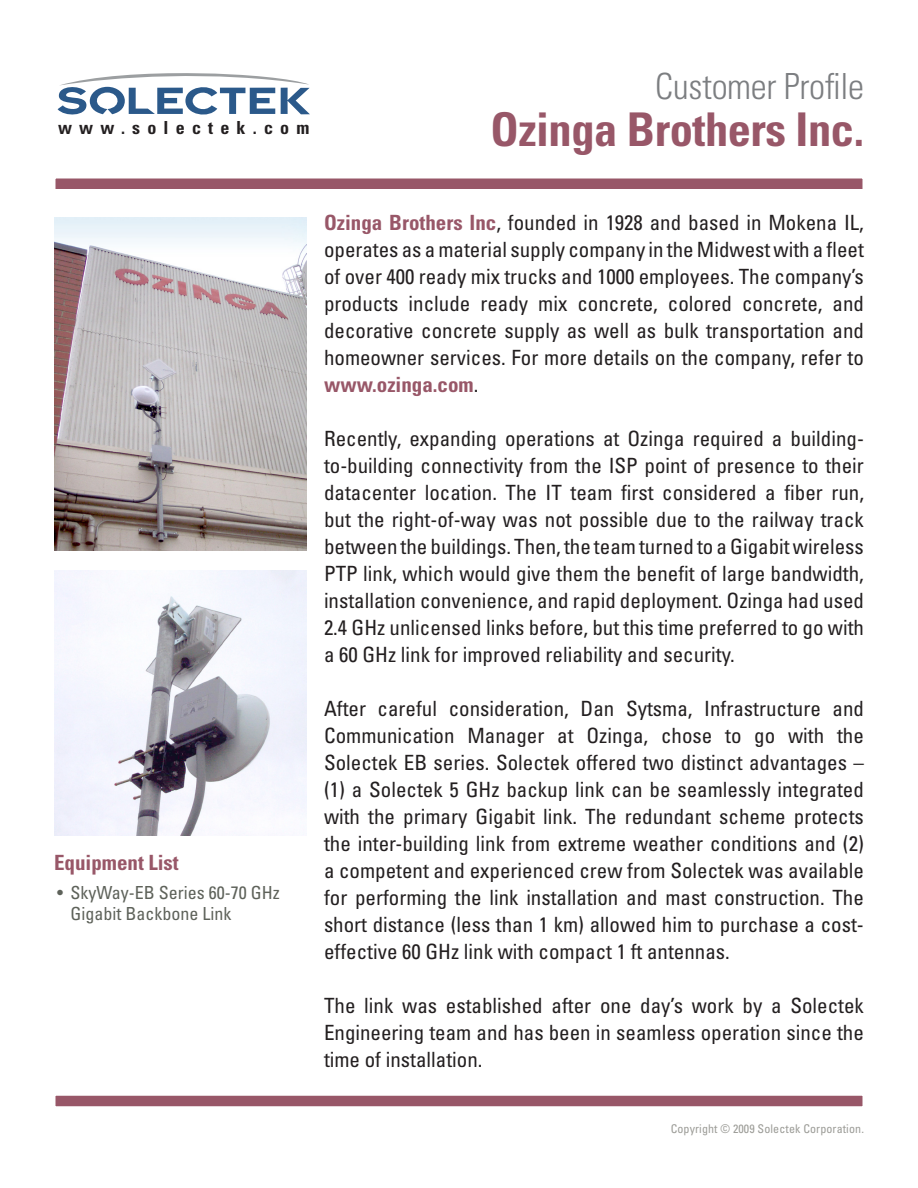
<style>
.page{position:relative;width:918px;height:1188px;background:#fff}
.page>*{position:absolute;margin:0;border:0;box-sizing:border-box;transform-origin:0 0}
.Page_1_Title_-_Large{font:700 condensed 46.5px "Univers";letter-spacing:-.01em;color:#985768}
.Page_1_Title_-_Large-2{font:300 condensed 36px "Univers";letter-spacing:-.01em;color:#7c7e81}
.Page_1_Copy_Body{font:condensed 21px/27px "Univers";color:#231f20;text-align:justify}
.Page_1_Left_Column_T{font:700 condensed 21px "Univers";color:#985768}
.Page_1_Left_Bulleted{font:condensed 18px/21px "Univers";color:#5e625a}
.URL{font:700 condensed 18px "Univers";letter-spacing:.4em;color:#231f20}
.Page_1_Copyright{font:condensed 12px "Univers";letter-spacing:.01em;color:#9c9c97}
.s1{font-weight:700;color:#985768}
</style>
<div class="page">
<div style="left:54px;top:177px;width:810px;height:13px;background:#985768;border:2px solid #fff"></div>
<div style="left:54px;top:1094px;width:810px;height:14px;background:#985768;border:2px solid #fff"></div>
<svg style="left:58px;top:73px;width:252px;height:42px"></svg>
<img style="left:54px;top:218px;width:253px;height:332px">
<img style="left:54px;top:570px;width:252px;height:266px">
<p class="URL" style="left:58px;top:117px;width:253px">www.solectek.com</p>
<p class="Page_1_Title_-_Large-2" style="left:655px;top:65px;width:210px">Customer Profile</p>
<p class="Page_1_Title_-_Large" style="left:491px;top:101px;width:375px">Ozinga Brothers Inc.</p>
<p class="Page_1_Left_Column_T" style="left:54px;top:850px;width:126px">Equipment List</p>
<p class="Page_1_Left_Bulleted" style="left:70px;top:882px;width:211px;text-indent:-14px">• SkyWay-EB Series 60-70 GHz<br>Gigabit Backbone Link</p>
<p class="Page_1_Copy_Body" style="left:324px;top:209px;width:542px"><span class="s1">Ozinga Brothers Inc</span>, founded in 1928 and based in Mokena IL, operates as a material supply company in the Midwest with a fleet of over 400 ready mix trucks and 1000 employees. The company’s products include ready mix concrete, colored concrete, and decorative concrete supply as well as bulk transportation and homeowner services. For more details on the company, refer to <span class="s1">www.ozinga.com</span>.</p>
<p class="Page_1_Copy_Body" style="left:324px;top:425px;width:542px">Recently, expanding operations at Ozinga required a building&shy;to-building connectivity from the ISP point of presence to their datacenter location. The IT team first considered a fiber run, but the right-of-way was not possible due to the railway track between the buildings. Then, the team turned to a Gigabit wireless PTP link, which would give them the benefit of large bandwidth, installation convenience, and rapid deployment. Ozinga had used 2.4 GHz unlicensed links before, but this time preferred to go with a 60 GHz link for improved reliability and security.</p>
<p class="Page_1_Copy_Body" style="left:324px;top:695px;width:542px">After careful consideration, Dan Sytsma, Infrastructure and Communication Manager at Ozinga, chose to go with the Solectek EB series. Solectek offered two distinct advantages – (1) a Solectek 5 GHz backup link can be seamlessly integrated with the primary Gigabit link. The redundant scheme protects the inter-building link from extreme weather conditions and (2) a competent and experienced crew from Solectek was available for performing the link installation and mast construction. The short distance (less than 1 km) allowed him to purchase a cost&shy;effective 60 GHz link with compact 1 ft antennas.</p>
<p class="Page_1_Copy_Body" style="left:324px;top:992px;width:541px">The link was established after one day’s work by a Solectek Engineering team and has been in seamless operation since the time of installation.</p>
<p class="Page_1_Copyright" style="left:671px;top:1121px;width:195px">Copyright © 2009 Solectek Corporation.</p>
</div>
